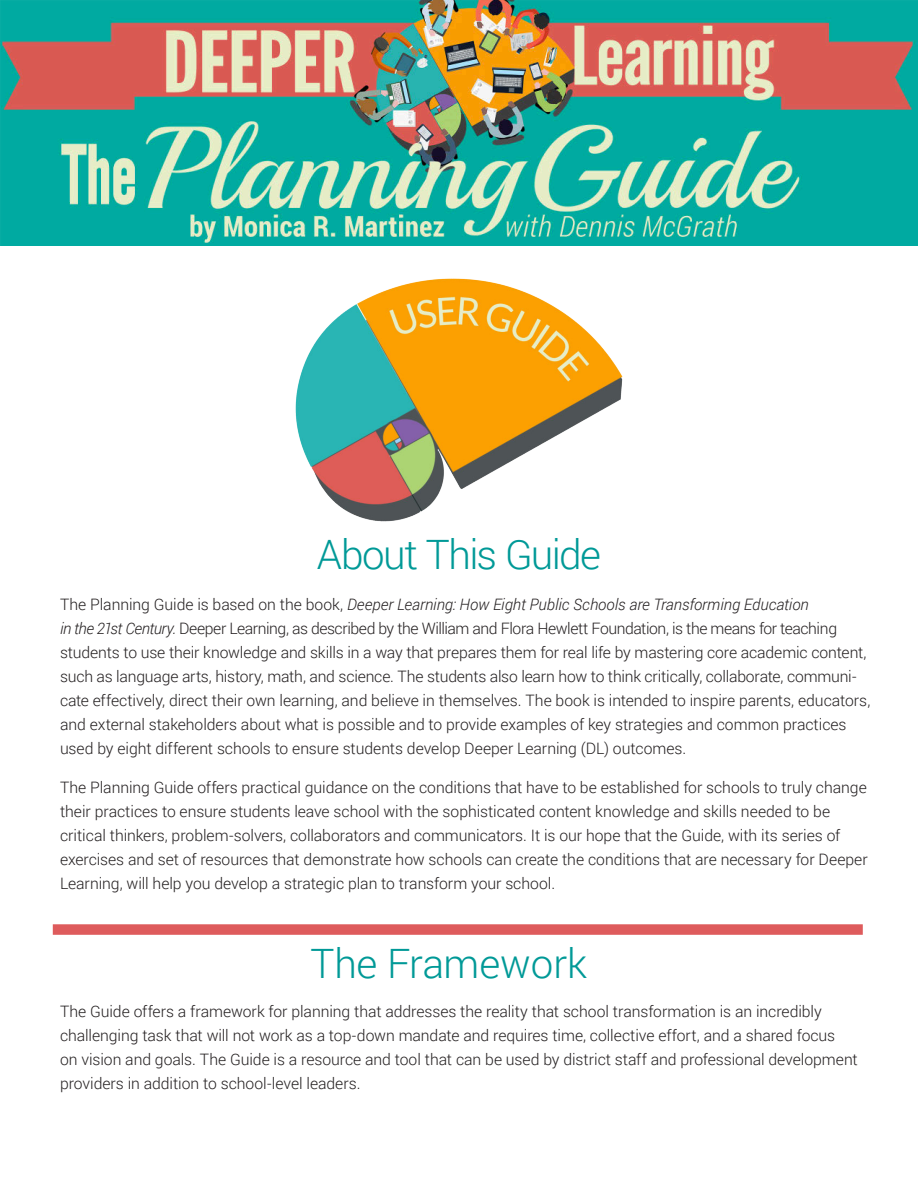
<style>
.page{position:relative;width:918px;height:1188px;background:#fff}
.page>*{position:absolute;margin:0;border:0;box-sizing:border-box;transform-origin:0 0}
.t1{font:300 40.5px "Roboto";letter-spacing:-.03em;color:#009997}
.t2{font:300 40.5px "Roboto";color:#009997}
.t3{font:300 15.75px/24px "Roboto";letter-spacing:-.005em;color:#231f20}
.s1{font-style:italic}
</style>
<div class="page">
<img style="left:0;top:0;width:918px;height:245px">
<div style="left:53px;top:924px;width:810px;height:11px;background:#de5b5c"></div>
<img style="left:296px;top:278px;width:326px;height:244px">
<h1 class="t1" style="left:317px;top:527px;width:286px">About This Guide</h1>
<p class="t3" style="left:60px;top:592px;width:812px">The Planning Guide is based on the book, <span class="s1">Deeper Learning: How Eight Public Schools are Transforming Education<br>in the 21st Century.</span> Deeper Learning, as described by the William and Flora Hewlett Foundation, is the means for teaching students to use their knowledge and skills in a way that prepares them for real life by mastering core academic content, such as language arts, history, math, and science. The students also learn how to think critically, collaborate, communi&shy;cate effectively, direct their own learning, and believe in themselves. The book is intended to inspire parents, educators, and external stakeholders about what is possible and to provide examples of key strategies and common practices used by eight different schools to ensure students develop Deeper Learning (DL) outcomes.</p>
<p class="t3" style="left:60px;top:775px;width:809px">The Planning Guide offers practical guidance on the conditions that have to be established for schools to truly change their practices to ensure students leave school with the sophisticated content knowledge and skills needed to be critical thinkers, problem-solvers, collaborators and communicators. It is our hope that the Guide, with its series of exercises and set of resources that demonstrate how schools can create the conditions that are necessary for Deeper Learning, will help you develop a strategic plan to transform your school.</p>
<h1 class="t2" style="left:310px;top:936px;width:278px">The Framework</h1>
<p class="t3" style="left:60px;top:999px;width:799px">The Guide offers a framework for planning that addresses the reality that school transformation is an incredibly challenging task that will not work as a top-down mandate and requires time, collective effort, and a shared focus<br>on vision and goals. The Guide is a resource and tool that can be used by district staff and professional development providers in addition to school-level leaders.</p>
</div>
